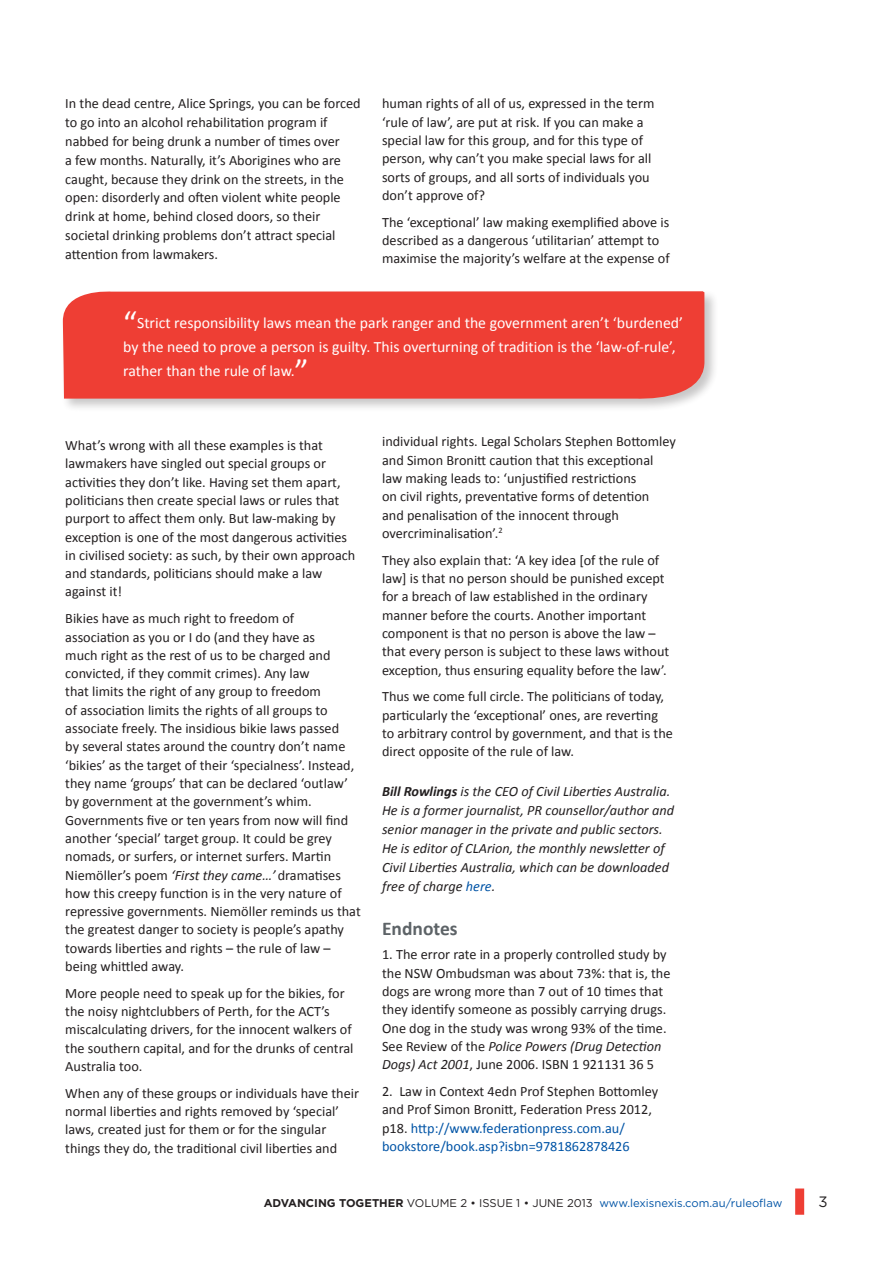
<style>
.page{position:relative;width:893px;height:1263px;background:#fff}
.page>*{position:absolute;margin:0;border:0;box-sizing:border-box;transform-origin:0 0}
.Heading1{font:700 19.5px "Calibri";color:#5d6367}
.B_text__B_type_C{font:15.75px/24px "Calibri";color:#fff}
.t1{font:15px "Gotham";color:#231f20}
.BodyText_SB{font:14.25px/18.3px "Calibri";color:#231f20}
.BodyText_SB-2{font:italic 14.25px/18.9px "Calibri";color:#231f20}
.t2{font:11.25px "Gotham";color:#0154a6}
.s1{font-size:33px}
.s2{font-style:italic}
.s3{font-weight:700}
.s4{color:#0154a6}
.s5{font-weight:700;color:#231f20}
.s6{color:#231f20}
</style>
<div class="page">
<div style="left:795px;top:1188px;width:9px;height:27px;background:#ee3e34"></div>
<div style="left:61px;top:289px;width:657px;height:124px;background:#231f20;opacity:.25"></div>
<div style="left:63px;top:289px;width:642px;height:112px;background:#ee3e34"></div>
<p class="BodyText_SB" style="left:65px;top:94px;width:297px;line-height:18.8px">In the dead centre, Alice Springs, you can be forced to go into an alcohol rehabilitation program if nabbed for being drunk a number of times over<br>a few months. Naturally, it’s Aborigines who are caught, because they drink on the streets, in the open: disorderly and often violent white people drink at home, behind closed doors, so their societal drinking problems don’t attract special attention from lawmakers.</p>
<p class="BodyText_SB" style="left:382px;top:94px;width:274px">human rights of all of us, expressed in the term ‘rule of law’, are put at risk. If you can make a special law for this group, and for this type of person, why can’t you make special laws for all sorts of groups, and all sorts of individuals you don’t approve of?</p>
<p class="BodyText_SB" style="left:382px;top:212px;width:289px">The ‘exceptional’ law making exemplified above is described as a dangerous ‘utilitarian’ attempt to maximise the majority’s welfare at the expense of</p>
<p class="B_text__B_type_C" style="left:123px;top:310px;width:561px"><span class="s1">“</span>Strict responsibility laws mean the park ranger and the government aren’t ‘burdened’ by the need to prove a person is guilty. This overturning of tradition is the ‘law-of-rule’, rather than the rule of law.<span class="s1">”</span></p>
<p class="BodyText_SB" style="left:65px;top:435px;width:292px">What’s wrong with all these examples is that lawmakers have singled out special groups or activities they don’t like. Having set them apart, politicians then create special laws or rules that purport to affect them only. But law-making by exception is one of the most dangerous activities in civilised society: as such, by their own approach and standards, politicians should make a law against it!</p>
<p class="BodyText_SB" style="left:65px;top:609px;width:297px">Bikies have as much right to freedom of association as you or I do (and they have as<br>much right as the rest of us to be charged and convicted, if they commit crimes). Any law<br>that limits the right of any group to freedom<br>of association limits the rights of all groups to associate freely. The insidious bikie laws passed<br>by several states around the country don’t name ‘bikies’ as the target of their ‘specialness’. Instead, they name ‘groups’ that can be declared ‘outlaw’ by government at the government’s whim.<br>Governments five or ten years from now will find another ‘special’ target group. It could be grey nomads, or surfers, or internet surfers. Martin Niemöller’s poem <span class="s2">‘First they came…’</span> dramatises how this creepy function is in the very nature of repressive governments. Niemöller reminds us that the greatest danger to society is people’s apathy towards liberties and rights – the rule of law – being whittled away.</p>
<p class="BodyText_SB" style="left:65px;top:983px;width:290px">More people need to speak up for the bikies, for the noisy nightclubbers of Perth, for the ACT’s miscalculating drivers, for the innocent walkers of the southern capital, and for the drunks of central Australia too.</p>
<p class="BodyText_SB" style="left:65px;top:1083px;width:295px">When any of these groups or individuals have their normal liberties and rights removed by ‘special’ laws, created just for them or for the singular things they do, the traditional civil liberties and</p>
<p class="BodyText_SB" style="left:382px;top:432px;width:295px">individual rights. Legal Scholars Stephen Bottomley and Simon Bronitt caution that this exceptional law making leads to: ‘unjustified restrictions<br>on civil rights, preventative forms of detention<br>and penalisation of the innocent through overcriminalisation’.<sup>2</sup></p>
<p class="BodyText_SB" style="left:382px;top:550px;width:289px">They also explain that: ‘A key idea [of the rule of law] is that no person should be punished except for a breach of law established in the ordinary manner before the courts. Another important component is that no person is above the law – that every person is subject to these laws without exception, thus ensuring equality before the law’.</p>
<p class="BodyText_SB" style="left:382px;top:687px;width:292px">Thus we come full circle. The politicians of today, particularly the ‘exceptional’ ones, are reverting to arbitrary control by government, and that is the direct opposite of the rule of law.</p>
<p class="BodyText_SB-2" style="left:382px;top:782px;width:293px"><span class="s3">Bill Rowlings</span> is the CEO of Civil Liberties Australia.<br>He is a former journalist, PR counsellor/author and senior manager in the private and public sectors.<br>He is editor of CLArion, the monthly newsletter of Civil Liberties Australia, which can be downloaded free of charge <span class="s4">here</span>.</p>
<p class="Heading1" style="left:382px;top:916px;width:77px">Endnotes</p>
<p class="BodyText_SB" style="left:382px;top:945px;width:290px">1. The error rate in a properly controlled study by the NSW Ombudsman was about 73%: that is, the dogs are wrong more than 7 out of 10 times that they identify someone as possibly carrying drugs.<br>One dog in the study was wrong 93% of the time.<br>See Review of the <span class="s2">Police Powers (Drug Detection Dogs) Act 2001</span>, June 2006. ISBN 1 921131 36 5</p>
<p class="BodyText_SB" style="left:382px;top:1081px;width:278px">2. Law in Context 4edn Prof Stephen Bottomley and Prof Simon Bronitt, Federation Press 2012, p18. <span class="s4">http://www.federationpress.com.au/ bookstore/book.asp?isbn=9781862878426</span></p>
<p class="t2" style="left:264px;top:1197px;width:520px"><span class="s5">ADVANCING TOGETHER</span> <span class="s6">VOLUME 2 • ISSUE 1 • JUNE 2013</span> www.lexisnexis.com.au/ruleoflaw</p>
<p class="t1" style="left:818px;top:1193px;width:11px">3</p>
</div>
